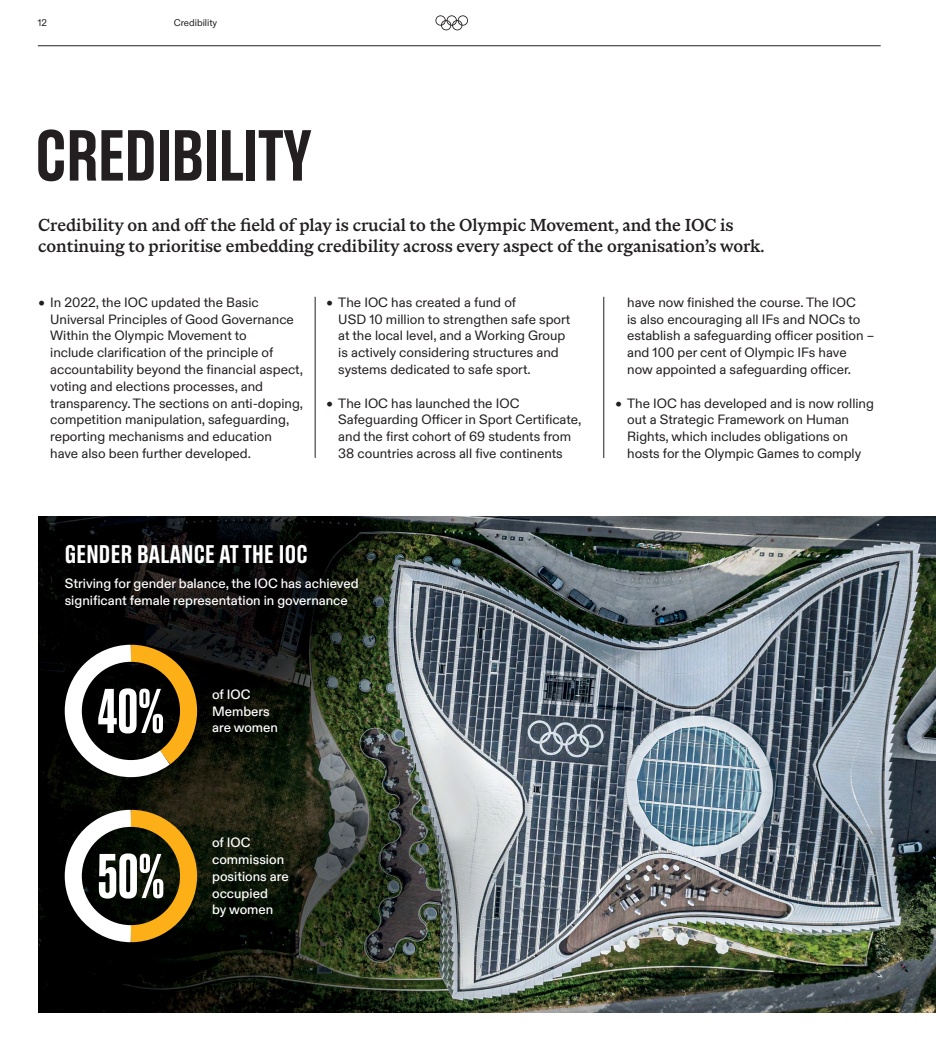
<style>
.page{position:relative;width:936px;height:1051px;background:#fff}
.page>*{position:absolute;margin:0;border:0;box-sizing:border-box;transform-origin:0 0}
.M_Headline_-_Serif_-_40{font:72px "Olympic Headline";letter-spacing:-.01em;color:#231f20}
.Sans_-_Text_S_-_9{font:condensed 63px "Olympic Headline";color:#fff}
.Title_-_Headline_-_15{font:25.5px "Olympic Headline";letter-spacing:.01em;color:#fff}
.M_Text_-_Serif_-_11_5{font:500 17.25px/21px "Olympic Serif";letter-spacing:-.005em;color:#231f20}
.t1{font:13.5px/16.8px "Olympic Sans";color:#231f20}
.S_Text_-_Sans_-_9{font:500 13.5px/16.8px "Olympic Sans";color:#fff}
.Header_-_Sans_-_6_5{font:9.75px "Olympic Sans";color:#231f20}
.s1{font-weight:700}
</style>
<div class="page">
<svg style="left:435px;top:15px;width:33px;height:15px"></svg>
<hr style="left:38px;top:45px;width:842px;height:1px;background:#231f20">
<hr style="left:315px;top:297px;width:1px;height:161px;background:#231f20">
<hr style="left:603px;top:297px;width:1px;height:161px;background:#231f20">
<img style="left:38px;top:516px;width:897px;height:496px">
<svg style="left:56px;top:801px;width:150px;height:149px;background:#4b4329"></svg>
<svg style="left:56px;top:636px;width:150px;height:149px"></svg>
<p class="Header_-_Sans_-_6_5" style="left:38px;top:15px;width:11px">12</p>
<p class="Header_-_Sans_-_6_5" style="left:174px;top:15px;width:45px">Credibility</p>
<p class="M_Headline_-_Serif_-_40" style="left:35px;top:116px;width:251px">CREDIBILITY</p>
<p class="M_Text_-_Serif_-_11_5" style="left:38px;top:215px;width:727px">Credibility on and off the field of play is crucial to the Olympic Movement, and the IOC is continuing to prioritise embedding credibility across every aspect of the organisation’s work.</p>
<p class="t1" style="left:50px;top:293px;width:254px;text-indent:-12px"><span class="s1">•</span> In 2022, the IOC updated the Basic Universal Principles of Good Governance Within the Olympic Movement to<br>include clarification of the principle of accountability beyond the financial aspect, voting and elections processes, and transparency. The sections on anti-doping, competition manipulation, safeguarding, reporting mechanisms and education have also been further developed.</p>
<p class="t1" style="left:338px;top:293px;width:233px;text-indent:-12px"><span class="s1">•</span> The IOC has created a fund of<br>USD 10 million to strengthen safe sport at the local level, and a Working Group is actively considering structures and systems dedicated to safe sport.</p>
<p class="t1" style="left:338px;top:393px;width:244px;text-indent:-12px"><span class="s1">•</span> The IOC has launched the IOC Safeguarding Officer in Sport Certificate, and the first cohort of 69 students from 38 countries across all five continents</p>
<p class="Title_-_Headline_-_15" style="left:65px;top:540px;width:245px">GENDER BALANCE AT THE IOC</p>
<p class="S_Text_-_Sans_-_9" style="left:65px;top:574px;width:295px">Striving for gender balance, the IOC has achieved significant female representation in governance</p>
<p class="Sans_-_Text_S_-_9" style="left:98px;top:677px;width:68px">40%</p>
<p class="S_Text_-_Sans_-_9" style="left:212px;top:684px;width:67px">of IOC<br>Members are women</p>
<p class="t1" style="left:627px;top:293px;width:249px">have now finished the course. The IOC<br>is also encouraging all IFs and NOCs to establish a safeguarding officer position – and 100 per cent of Olympic IFs have now appointed a safeguarding officer.</p>
<p class="t1" style="left:627px;top:393px;width:248px;text-indent:-12px"><span class="s1">•</span> The IOC has developed and is now rolling out a Strategic Framework on Human Rights, which includes obligations on hosts for the Olympic Games to comply</p>
<p class="Sans_-_Text_S_-_9" style="left:97px;top:842px;width:69px">50%</p>
<p class="S_Text_-_Sans_-_9" style="left:212px;top:833px;width:78px">of IOC commission positions are occupied<br>by women</p>
</div>
